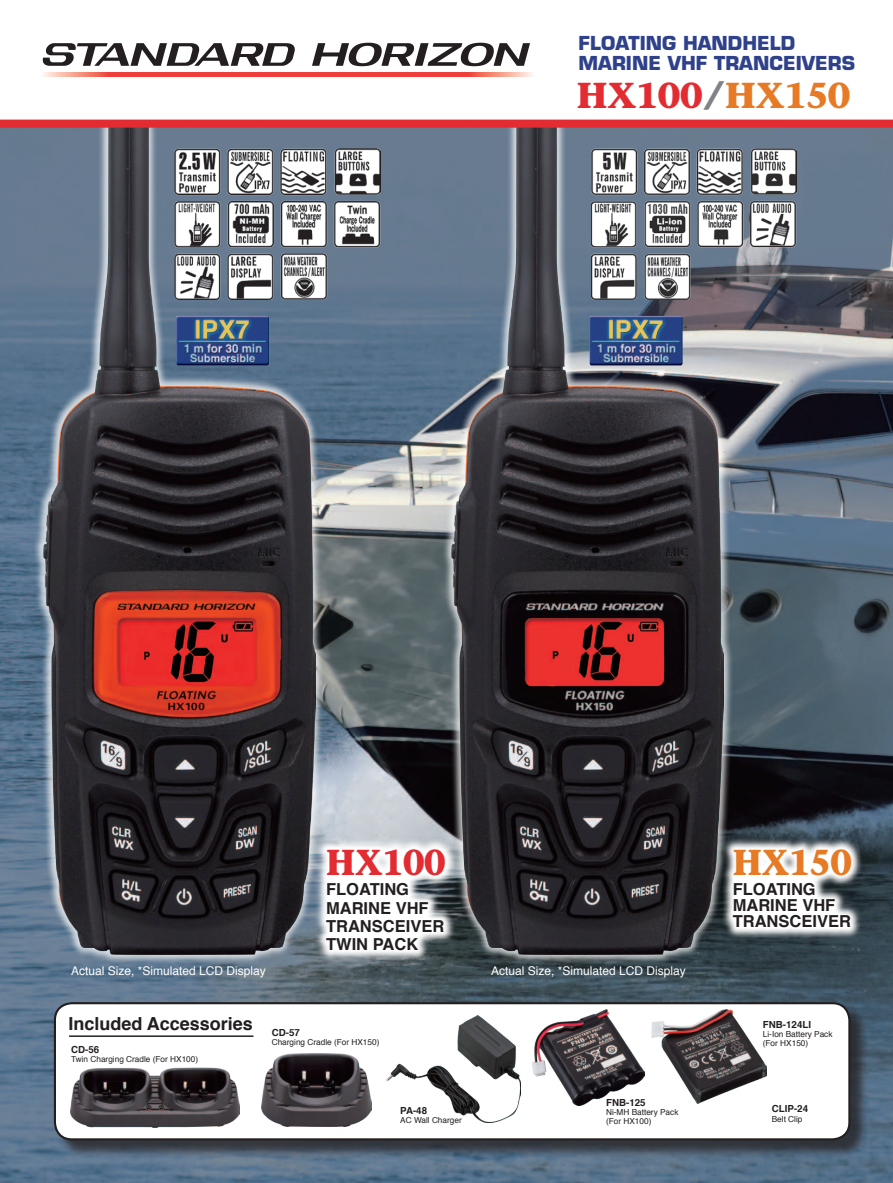
<style>
.page{position:relative;width:893px;height:1183px;background:#fff}
.page>*{position:absolute;margin:0;border:0;box-sizing:border-box;transform-origin:0 0}
.t1{font:700 36px "Stone Informal Std";letter-spacing:-.02em;color:#e22c32}
.t2{font:700 36px "Stone Informal Std";letter-spacing:-.02em;color:#e22c32;scale:.95 1}
.t3{font:700 36px "Stone Informal Std";letter-spacing:-.025em;color:#e67a25;scale:.95 1}
.t4{font:700 18.75px "Eurostile LT Std";color:#2e418a}
.t5{font:700 18px "Helvetica";color:#231f20}
.t6{font:700 16.5px "Helvetica";color:#231f20}
.t7{font:12px "Helvetica";color:#fff}
.t8{font:700 9.75px "Helvetica";color:#231f20}
.t9{font:8.25px "Helvetica";color:#231f20}
.s1{font-family:"Eurostile LT Std";font-size:33.15px;color:#808285}
.s2{color:#e67a25}
</style>
<div class="page">
<img style="left:0;top:128px;width:893px;height:1054px">
<svg style="left:42px;top:42px;width:490px;height:35px"></svg>
<svg style="left:42px;top:73px;width:490px;height:3px"></svg>
<div style="left:33px;top:118px;width:292px;height:845px;background:#fff;opacity:.75"></div>
<img style="left:43px;top:128px;width:272px;height:826px">
<div style="left:442px;top:118px;width:291px;height:845px;background:#fff;opacity:.75"></div>
<img style="left:452px;top:128px;width:272px;height:826px">
<img style="left:176px;top:316px;width:93px;height:49px">
<img style="left:590px;top:316px;width:93px;height:49px">
<img style="left:175px;top:149px;width:205px;height:150px">
<img style="left:591px;top:149px;width:206px;height:150px">
<div style="left:56px;top:1004px;width:813px;height:154px;background:#231f20;opacity:.75"></div>
<div style="left:55px;top:1002px;width:794px;height:136px;background:#fff;border-radius:17px"></div>
<div style="left:54px;top:1001px;width:796px;height:139px;border:2px solid #231f20;border-radius:17px"></div>
<hr style="left:69px;top:1035px;width:184px;height:1px;background:#231f20">
<img style="left:387px;top:1015px;width:134px;height:106px">
<svg style="left:314px;top:836px;width:143px;height:125px"></svg>
<svg style="left:721px;top:836px;width:142px;height:102px"></svg>
<img style="left:532px;top:1009px;width:112px;height:96px">
<img style="left:651px;top:1009px;width:115px;height:94px">
<img style="left:71px;top:1067px;width:168px;height:60px">
<img style="left:261px;top:1053px;width:111px;height:72px">
<div style="left:0;top:119px;width:893px;height:9px;background:#e22c32"></div>
<p class="t4" style="left:579px;top:32px;width:218px">FLOATING HANDHELD</p>
<p class="t4" style="left:579px;top:52px;width:278px">MARINE VHF TRANCEIVERS</p>
<p class="t1" style="left:576px;top:73px;width:276px">HX100<span class="s1">/</span><span class="s2">HX150</span></p>
<p class="t7" style="left:71px;top:960px;width:196px">Actual Size *, Simulated LCD Display</p>
<p class="t2" style="left:326px;top:839px;width:128px">HX100</p>
<p class="t6" style="left:326px;top:876px;width:85px">FLOATING</p>
<p class="t6" style="left:326px;top:894px;width:104px">MARINE VHF</p>
<p class="t6" style="left:326px;top:912px;width:120px">TRANSCEIVER</p>
<p class="t6" style="left:326px;top:930px;width:94px">TWIN PACK</p>
<p class="t5" style="left:68px;top:1008px;width:186px">Included Accessories</p>
<p class="t8" style="left:71px;top:1041px;width:30px">CD-56</p>
<p class="t9" style="left:71px;top:1052px;width:128px">Twin Charging Cradle (For HX100(</p>
<p class="t8" style="left:272px;top:1024px;width:30px">CD-57</p>
<p class="t9" style="left:272px;top:1035px;width:109px">Charging Cradle (For HX150(</p>
<p class="t8" style="left:400px;top:1102px;width:28px">PA-48</p>
<p class="t9" style="left:400px;top:1113px;width:63px">AC Wall Charger</p>
<p class="t7" style="left:491px;top:960px;width:196px">Actual Size *, Simulated LCD Display</p>
<p class="t8" style="left:606px;top:1094px;width:41px">FNB-125</p>
<p class="t9" style="left:606px;top:1105px;width:74px">Ni-MH Battery Pack</p>
<p class="t9" style="left:606px;top:1113px;width:47px">(For HX100(</p>
<p class="t3" style="left:732px;top:839px;width:127px">HX150</p>
<p class="t6" style="left:733px;top:876px;width:85px">FLOATING</p>
<p class="t6" style="left:733px;top:892px;width:104px">MARINE VHF</p>
<p class="t6" style="left:733px;top:908px;width:120px">TRANSCEIVER</p>
<p class="t8" style="left:763px;top:1016px;width:50px">FNB-124LI</p>
<p class="t9" style="left:763px;top:1027px;width:71px">Li-Ion Battery Pack</p>
<p class="t9" style="left:763px;top:1036px;width:47px">(For HX150(</p>
<p class="t8" style="left:772px;top:1100px;width:38px">CLIP-24</p>
<p class="t9" style="left:772px;top:1112px;width:32px">Belt Clip</p>
</div>
